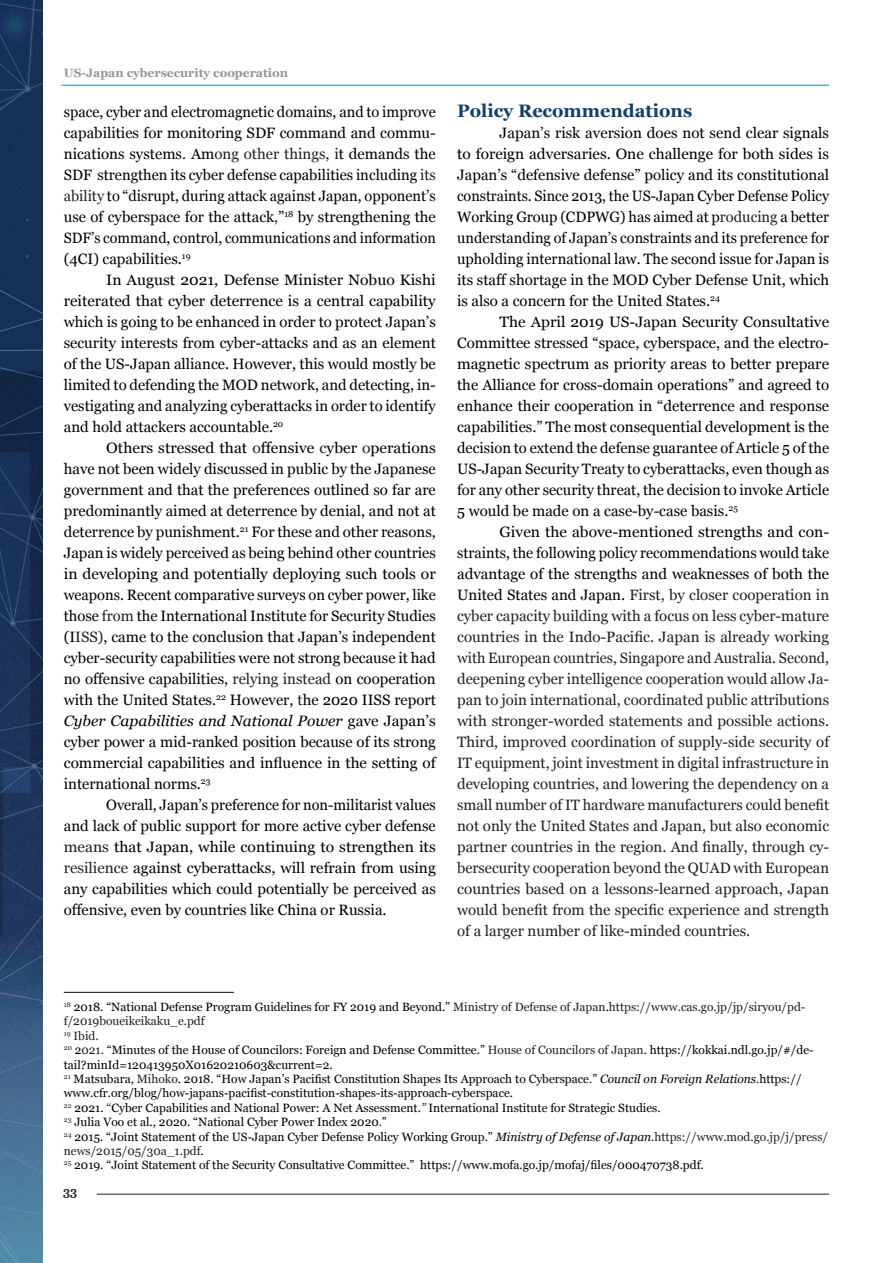
<style>
.page{position:relative;width:893px;height:1263px;background:#fff}
.page>*{position:absolute;margin:0;border:0;box-sizing:border-box;transform-origin:0 0}
.Paragraph_Style_3{font:700 18px "Georgia";color:#103f69}
.Body_Text{font:15px/21px "Georgia";color:#000;text-align:justify;scale:1.04 1}
.Body_Text-2{font:15px/21px "Georgia";color:#000;text-align:justify}
.Body_Text-3{font:15px/21px "Georgia";color:#231f20;text-align:justify}
.Body_Text-4{font:15px/21px "Georgia";color:#000;text-align:justify;scale:1.05 1}
.Footnote{font:12px/14.4px "Georgia";color:#000}
.Footnote-2{font:12px/14.4px "Georgia";color:#231f20}
.t1{font:700 12px "Georgia";color:#939598}
.t2{font:700 12px "Besley";color:#231f20}
.s1{color:#231f20}
.s2{font-style:italic}
.s3{color:#000}
.s4{font-style:italic;color:#231f20}
</style>
<div class="page">
<hr style="left:97px;top:1194px;width:732px;height:1px;background:#231f20">
<hr style="left:61px;top:85px;width:768px;height:1px;background:#21bece">
<svg style="left:0;top:0;width:43px;height:1263px;background:#243f64"></svg>
<hr style="left:64px;top:992px;width:170px;height:1px;background:#231f20">
<p class="t1" style="left:64px;top:63px;width:226px">US-Japan cybersecurity cooperation</p>
<p class="Body_Text-2" style="left:64px;top:101px;width:374px">space, cyber and electromagnetic domains, and to improve capabilities for monitoring SDF command and commu&shy;nications systems<span class="s1">.</span> Am<span class="s1">ong other things, i</span>t demands the SDF strengthen its cyber defense capabilities including <span class="s1">its ability</span> to “disrupt, during attack against Japan, opponent’s use of cyberspace for the attack<span class="s1">,</span>”<sup>18</sup> by strengthening the SDF’s command, control, communications and information (4CI) capabilities.<sup>19</sup></p>
<p class="Body_Text-4" style="left:64px;top:269px;width:356px;text-indent:43px">In August 2021, Defense Minister Nobuo Kishi reiterated that cyber deterrence is a central capability which is going to be enhanced in order to protect Japan’s security interests from cyber-attacks and as an element of the US-Japan alliance. However, this would mostly be limited to defending the MOD network, and detecting, in&shy;vestigating and analyzing cyberattacks in order to identify and hold attackers accountable.<sup>20</sup></p>
<p class="Body_Text" style="left:64px;top:437px;width:359px;text-indent:43px">Others stressed that <span class="s1">o</span>ffensive <span class="s1">c</span>yber <span class="s1">o</span>perations have not been widely discussed in public by the Japanese government and that the preferences outlined so far are predominantly aimed at deterrence by denial, and not at deterrence by punishment.<sup>21</sup> For these and other reasons, Japan is widely perceived as being behind other countries in developing and potentially deploying such tools or weapons. Recent comparative surveys on cyber power, like those <span class="s1">from</span> the International Institute for Security Studies (I<span class="s1">ISS)</span>, came to the conclusion that Japan’s independent cyber-security capabilities were not strong because it had no offensive capabilities, <span class="s1">relying instead</span> on cooperation with the United States.<sup>22</sup> However, <span class="s1">t</span>he 2020 IISS report <span class="s2">Cyber Capabilities and National Power</span> gave Japan’s cyber power a mid-ranked position because of its strong commercial capabilities and influence in the setting of international norms.<sup>23</sup></p>
<p class="Body_Text-2" style="left:64px;top:794px;width:374px;text-indent:43px">Overall, Japan’s preference for non-militarist values and lack of public support for more active cyber defense <span class="s1">means</span> that Japan, while continuing to strengthen its <span class="s1">resilience</span> against cyberattacks, will refrain from using any capabilities which could potentially be perceived as offensive, even by countries like China or Russia.</p>
<p class="Paragraph_Style_3" style="left:457px;top:97px;width:237px">Policy Recommendations</p>
<p class="Body_Text-2" style="left:457px;top:122px;width:374px;text-indent:43px">Japan’s risk aversion does not send clear signals to foreign adversaries. One challenge for both sides is Japan’s “defensive defense” policy and its constitutional constraints. Since 2013, the US-Japan Cyber Defense Policy Working Group (CDPWG) has aimed at p<span class="s1">roducing</span> a better understanding of Japan’s constraints and its preference for upholding international law. The second issue for Japan is its staff shortage in the MOD Cyber Defense Unit, which is also a concern for the United States.<sup>24</sup></p>
<p class="Body_Text" style="left:457px;top:311px;width:359px;text-indent:43px">The April 2019 US-Japan Security Consultative Committee stressed “space, cyberspace, and the electro&shy;magnetic spectrum as priority areas to better prepare the Alliance for cross-domain operations” and agreed to enhance their cooperation in “deterrence and response capabilities.” The most consequential development is the decision to extend the defense guarantee of Article 5 of the US-Japan Security Treaty to cyberattacks, even though as for any other security threat, the decision to invoke Article 5 would be made on a case-by-case basis.<sup>25</sup></p>
<p class="Body_Text-3" style="left:457px;top:521px;width:374px;text-indent:43px"><span class="s3">Given the above-mentioned strengths and con&shy;straints, the following policy recommendations would take advantage of the strengths and weaknesses of both the United States and Japan.</span> First, by closer cooperation in cyber capacity building with a focus on less cyber-mature countries in the Indo-Pacific. Japan is already working with European countries, Singapore and Australia. Second, deepening cyber intelligence cooperation would allow Ja&shy;pan to join international, coordinated public attributions with stronger-worded statements and possible actions.<br>Third, improved coordination of supply-side security of IT equipment, joint investment in digital infrastructure in developing countries, and lowering the dependency on a small number of IT hardware manufacturers could benefit not only the United States and Japan, but also economic partner countries in the region. And finally, through cy&shy;bersecurity cooperation beyond the QUAD with European countries based on a lessons-learned approach, Japan would benefit from the specific experience and strength of a larger number of like-minded countries.</p>
<p class="Footnote-2" style="left:64px;top:999px;width:743px"><sup>18</sup> <span class="s3">2018. “National Defense Program Guidelines for FY 2019 and Beyond.”</span> Ministry of Defense of Japan<span class="s3">.</span>https://www.cas.go.jp/jp/siryou/pd&shy;f/2019boueikeikaku_e.pdf</p>
<p class="Footnote-2" style="left:64px;top:1028px;width:36px"><sup>19</sup> Ibid.</p>
<p class="Footnote" style="left:64px;top:1042px;width:751px"><sup>20</sup> 2<span class="s1">021.</span> “Minutes of the House of Councilors: Foreign and Defense Committee.” <span class="s1">House of Councilors of Japan</span>. https://kokkai.ndl.go.jp/#/de&shy;tail?minId=120413950X01620210603&amp;current=2.</p>
<p class="Footnote" style="left:64px;top:1071px;width:739px"><sup>21</sup> Matsubara, <span class="s1">Mihoko</span>. 2018. “How Japan’s Pacifist Constitution Shapes Its Approach to Cyberspace<span class="s1">.</span>” <span class="s2">Council on Foreign Relations</span><span class="s1">.</span>https:// www.cfr.org/blog/how-japans-pacifist-constitution-shapes-its-approach-cyberspace.</p>
<p class="Footnote" style="left:64px;top:1100px;width:598px"><sup>22</sup> 2021. <span class="s1">“</span>Cyber Capabilities and National Power: A Net Assessment.<span class="s4">”</span> International Institute for Strategic Studies.</p>
<p class="Footnote" style="left:64px;top:1114px;width:325px"><sup>23</sup> Julia Voo et al., 2020. “National Cyber Power Index 2020<span class="s1">.</span>”</p>
<p class="Footnote" style="left:64px;top:1129px;width:766px"><sup>24</sup> 2015. “Joint Statement of the US-Japan Cyber Defense Policy Working Group.” <span class="s2">Ministry of Defen</span><span class="s1">s</span><span class="s2">e of Japan</span><span class="s1">.https://www.mod.go.jp/j/press/ news/2015/05/30a_1.pdf</span>.</p>
<p class="Footnote" style="left:64px;top:1157px;width:642px"><sup>25</sup> 2019. “Joint Statement of the Security Consultative Committee.” https://www.mofa.go.jp/mofaj/files/000470738.pdf.</p>
<p class="t2" style="left:63px;top:1185px;width:15px">33</p>
</div>
